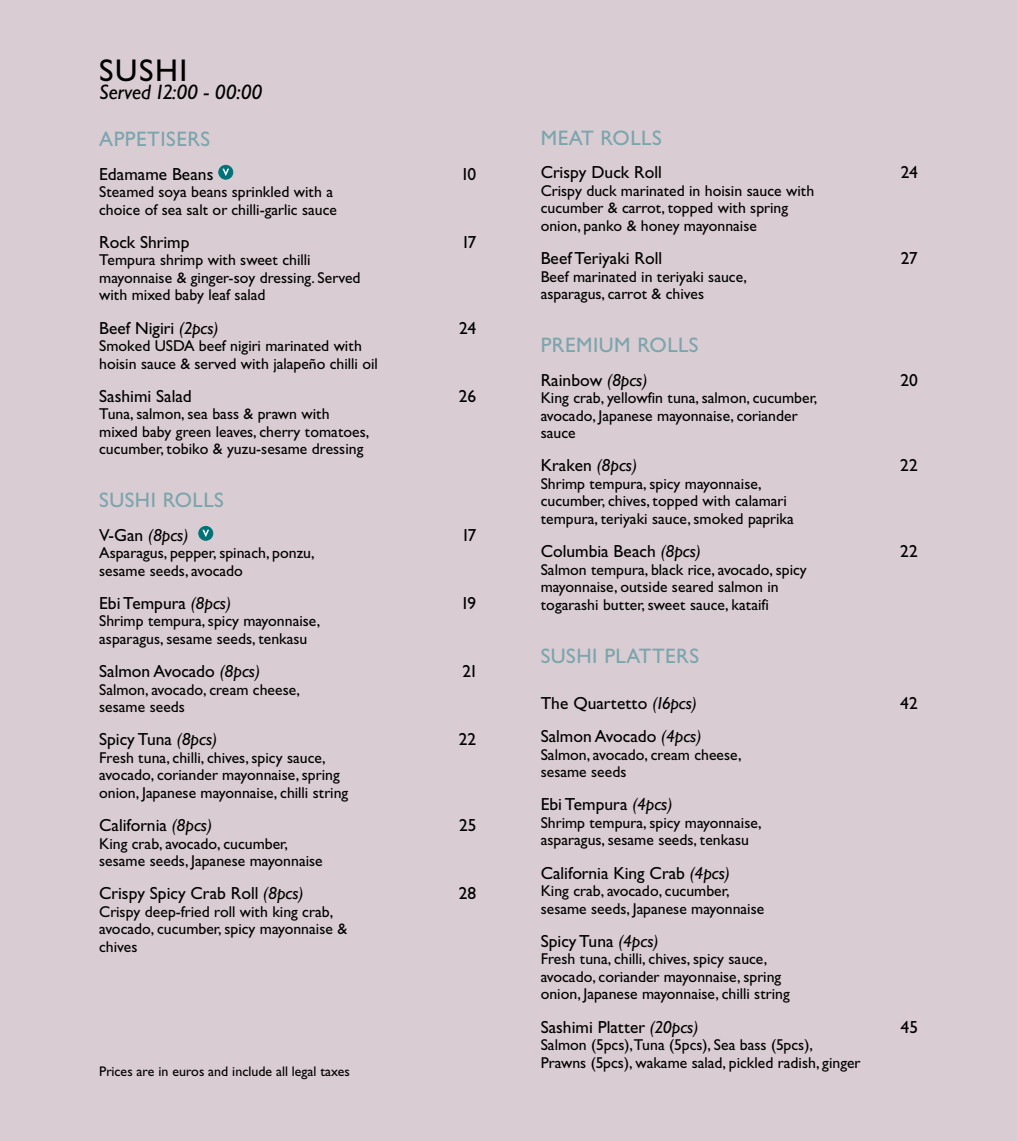
<style>
.page{position:relative;width:1017px;height:1141px;background:#d9ccd2}
.page>*{position:absolute;margin:0;border:0;box-sizing:border-box;transform-origin:0 0}
.t1{font:31.5px "Gill Sans Hel";letter-spacing:.05em;color:#000}
.t2{font:21px "Gill Sans Hel";letter-spacing:.025em;color:#79a5ac}
.t3{font:italic 21px "Gill Sans Hel";color:#000}
.t4{font:17.5px "Gill Sans Hel";color:#000}
.t5{font:italic 17.5px "Gill Sans Hel";color:#000}
.t6{font:15.75px/17.5px "Gill Sans Hel";color:#000}
.t7{font:14px "Gill Sans Hel";color:#000}
.s1{font-style:italic}
.s2{font-family:"Gill Sans MT Pro Cyr";font-weight:500}
.s3{font-style:normal}
</style>
<div class="page">
<div style="left:219px;top:165px;width:14px;height:14px;background:#007378;border-radius:50%"></div>
<div style="left:218px;top:165px;width:15px;height:15px;border:1px solid #007378;border-radius:50%"></div>
<svg style="left:222px;top:169px;width:7px;height:7px"></svg>
<div style="left:199px;top:526px;width:14px;height:14px;background:#007378;border-radius:50%"></div>
<div style="left:198px;top:526px;width:15px;height:15px;border:1px solid #007378;border-radius:50%"></div>
<svg style="left:202px;top:530px;width:7px;height:7px"></svg>
<h1 class="t1" style="left:99px;top:54px;width:90px">SUSHI</h1>
<h2 class="t3" style="left:99px;top:81px;width:165px">Served 12:00 - 00:00</h2>
<h2 class="t2" style="left:99px;top:129px;width:113px">APPETISERS</h2>
<p class="t4" style="left:99px;top:165px;width:116px">Edamame Beans</p>
<p class="t4" style="left:462px;top:165px;width:15px">10</p>
<p class="t6" style="left:99px;top:183px;width:239px">Steamed soya beans sprinkled with a choice of sea salt or chilli-garlic sauce</p>
<p class="t4" style="left:99px;top:233px;width:92px">Rock Shrimp</p>
<p class="t4" style="left:463px;top:233px;width:15px">17</p>
<p class="t6" style="left:99px;top:252px;width:263px">Tempura shrimp with sweet chilli mayonnaise &amp; ginger-soy dressing. Served with mixed baby leaf salad</p>
<p class="t4" style="left:99px;top:319px;width:121px">Beef Nigiri <span class="s1">(2pcs)</span></p>
<p class="t4" style="left:459px;top:319px;width:18px">24</p>
<p class="t6" style="left:99px;top:337px;width:280px">Smoked USDA beef nigiri marinated with hoisin sauce &amp; served with jalape<span class="s2">ñ</span>o chilli oil</p>
<p class="t4" style="left:99px;top:387px;width:94px">Sashimi Salad</p>
<p class="t4" style="left:459px;top:387px;width:19px">26</p>
<p class="t6" style="left:99px;top:406px;width:272px">Tuna, salmon, sea bass &amp; prawn with mixed baby green leaves, cherry tomatoes, cucumber, tobiko &amp; yuzu-sesame dressing</p>
<h2 class="t2" style="left:99px;top:490px;width:126px">SUSHI ROLLS</h2>
<p class="t5" style="left:99px;top:526px;width:91px"><span class="s3">V-Gan</span> (8pcs)</p>
<p class="t4" style="left:463px;top:526px;width:15px">17</p>
<p class="t6" style="left:99px;top:545px;width:217px">Asparagus, pepper, spinach, ponzu, sesame seeds, avocado</p>
<p class="t4" style="left:99px;top:594px;width:134px">Ebi Tempura <span class="s1">(8pcs)</span></p>
<p class="t4" style="left:462px;top:594px;width:15px">19</p>
<p class="t6" style="left:99px;top:613px;width:223px">Shrimp tempura, spicy mayonnaise, asparagus, sesame seeds, tenkasu</p>
<p class="t4" style="left:99px;top:662px;width:162px">Salmon Avocado <span class="s1">(8pcs)</span></p>
<p class="t4" style="left:462px;top:662px;width:15px">21</p>
<p class="t6" style="left:99px;top:681px;width:202px">Salmon, avocado, cream cheese, sesame seeds</p>
<p class="t4" style="left:99px;top:731px;width:120px">Spicy Tuna <span class="s1">(8pcs)</span></p>
<p class="t4" style="left:459px;top:731px;width:19px">22</p>
<p class="t6" style="left:99px;top:749px;width:251px">Fresh tuna, chilli, chives, spicy sauce, avocado, coriander mayonnaise, spring onion, Japanese mayonnaise, chilli string</p>
<p class="t4" style="left:99px;top:816px;width:115px">California <span class="s1">(8pcs)</span></p>
<p class="t4" style="left:459px;top:816px;width:19px">25</p>
<p class="t6" style="left:99px;top:835px;width:225px">King crab, avocado, cucumber, sesame seeds, Japanese mayonnaise</p>
<p class="t4" style="left:99px;top:885px;width:206px">Crispy Spicy Crab Roll <span class="s1">(8pcs)</span></p>
<p class="t4" style="left:459px;top:885px;width:19px">28</p>
<p class="t6" style="left:99px;top:903px;width:249px">Crispy deep-fried roll with king crab, avocado, cucumber, spicy mayonnaise &amp; chives</p>
<p class="t7" style="left:99px;top:1064px;width:252px">Prices are in euros and include all legal taxes</p>
<h2 class="t2" style="left:541px;top:127px;width:122px">MEAT ROLLS</h2>
<p class="t4" style="left:541px;top:164px;width:122px">Crispy Duck Roll</p>
<p class="t4" style="left:901px;top:164px;width:18px">24</p>
<p class="t6" style="left:541px;top:182px;width:275px">Crispy duck marinated in hoisin sauce with cucumber &amp; carrot, topped with spring onion, panko &amp; honey mayonnaise</p>
<p class="t4" style="left:541px;top:249px;width:123px">Beef Teriyaki Roll</p>
<p class="t4" style="left:901px;top:249px;width:18px">27</p>
<p class="t6" style="left:541px;top:268px;width:208px">Beef marinated in teriyaki sauce, asparagus, carrot &amp; chives</p>
<h2 class="t2" style="left:541px;top:334px;width:159px">PREMIUM ROLLS</h2>
<p class="t4" style="left:541px;top:371px;width:108px">Rainbow <span class="s1">(8pcs)</span></p>
<p class="t4" style="left:900px;top:371px;width:19px">20</p>
<p class="t6" style="left:541px;top:389px;width:278px">King crab, yellowfin tuna, salmon, cucumber, avocado, Japanese mayonnaise, coriander sauce</p>
<p class="t4" style="left:541px;top:456px;width:98px">Kraken <span class="s1">(8pcs)</span></p>
<p class="t4" style="left:900px;top:456px;width:19px">22</p>
<p class="t6" style="left:541px;top:475px;width:255px">Shrimp tempura, spicy mayonnaise, cucumber, chives, topped with calamari tempura, teriyaki sauce, smoked paprika</p>
<p class="t4" style="left:541px;top:542px;width:162px">Columbia Beach <span class="s1">(8pcs)</span></p>
<p class="t4" style="left:900px;top:542px;width:19px">22</p>
<p class="t6" style="left:541px;top:561px;width:268px">Salmon tempura, black rice, avocado, spicy mayonnaise, outside seared salmon in togarashi butter, sweet sauce, kataifi</p>
<h2 class="t2" style="left:541px;top:646px;width:160px">SUSHI PLATTERS</h2>
<p class="t4" style="left:541px;top:694px;width:158px">The Quartetto <span class="s1">(16pcs)</span></p>
<p class="t4" style="left:900px;top:694px;width:19px">42</p>
<p class="t4" style="left:541px;top:727px;width:162px">Salmon Avocado <span class="s1">(4pcs)</span></p>
<p class="t6" style="left:541px;top:746px;width:202px">Salmon, avocado, cream cheese, sesame seeds</p>
<p class="t4" style="left:541px;top:796px;width:133px">Ebi Tempura <span class="s1">(4pcs)</span></p>
<p class="t6" style="left:541px;top:814px;width:223px">Shrimp tempura, spicy mayonnaise, asparagus, sesame seeds, tenkasu</p>
<p class="t4" style="left:541px;top:864px;width:191px">California King Crab <span class="s1">(4pcs)</span></p>
<p class="t6" style="left:541px;top:883px;width:225px">King crab, avocado, cucumber, sesame seeds, Japanese mayonnaise</p>
<p class="t4" style="left:541px;top:932px;width:119px">Spicy Tuna <span class="s1">(4pcs)</span></p>
<p class="t6" style="left:541px;top:951px;width:251px">Fresh tuna, chilli, chives, spicy sauce, avocado, coriander mayonnaise, spring onion, Japanese mayonnaise, chilli string</p>
<p class="t4" style="left:541px;top:1018px;width:159px">Sashimi Platter <span class="s1">(20pcs)</span></p>
<p class="t4" style="left:901px;top:1018px;width:19px">45</p>
<p class="t6" style="left:541px;top:1037px;width:321px">Salmon (5pcs),Tuna (5pcs), Sea bass (5pcs),<br>Prawns (5pcs), wakame salad, pickled radish, ginger</p>
</div>
